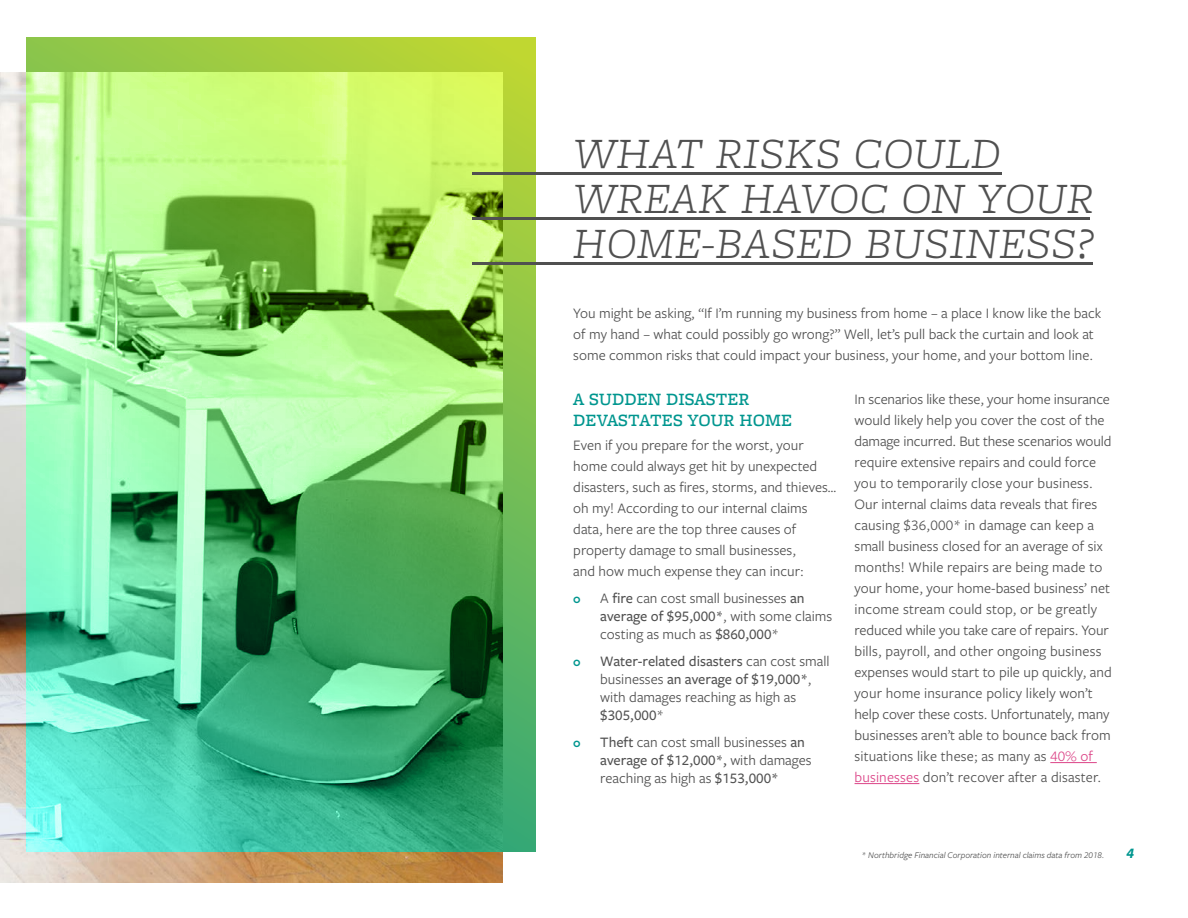
<style>
.page{position:relative;width:1188px;height:918px;background:#fff}
.page>*{position:absolute;margin:0;border:0;box-sizing:border-box;transform-origin:0 0}
.t1{font:italic 300 45px/45px "Freight Micro Pro";letter-spacing:.01em;color:#505050}
.t2{font:500 18px/21px "Freight Micro Pro";color:#00968f}
.t3{font:15px/21px "Freight Sans Pro";color:#505050}
.t4{font:italic 700 15px "Freight Sans Pro";color:#00968f}
.t5{font:italic 9px "Freight Sans Pro";color:#505050}
.s1{font-weight:500}
.s2{color:#dc4588}
</style>
<div class="page">
<img style="left:0;top:73px;width:502px;height:810px">
<img style="left:26px;top:38px;width:510px;height:813px">
<hr style="left:473px;top:262px;width:620px;height:3px;background:#505050">
<hr style="left:472px;top:217px;width:618px;height:3px;background:#505050">
<hr style="left:472px;top:172px;width:530px;height:3px;background:#505050">
<hr style="left:1050px;top:762px;width:47px;height:1px;background:#dc4588">
<hr style="left:855px;top:783px;width:64px;height:1px;background:#dc4588">
<h1 class="t1" style="left:573px;top:129px;width:522px">WHAT RISKS COULD<br>WREAK HAVOC ON YOUR<br>HOME-BASED BUSINESS?</h1>
<p class="t3" style="left:573px;top:302px;width:530px">You might be asking, “If I’m running my business from home – a place I know like the back of my hand – what could possibly go wrong?” Well, let’s pull back the curtain and look at some common risks that could impact your business, your home, and your bottom line.</p>
<p class="t2" style="left:573px;top:389px;width:221px">A SUDDEN DISASTER<br>DEVASTATES YOUR HOME</p>
<p class="t3" style="left:573px;top:434px;width:265px">Even if you prepare for the worst, your home could always get hit by unexpected disasters, such as fires, storms, and thieves… oh my! According to our internal claims data, here are the top three causes of property damage to small businesses,<br>and how much expense they can incur:</p>
<p class="t3" style="left:600px;top:589px;width:233px;line-height:18px">A <span class="s1">fire</span> can cost small businesses <span class="s1">an average of $95,000*</span>, with some claims costing as much as <span class="s1">$860,000</span>*</p>
<p class="t3" style="left:600px;top:652px;width:231px;line-height:18px"><span class="s1">Water-related disasters</span> can cost small businesses <span class="s1">an average of $19,000*</span>, with damages reaching as high as <span class="s1">$305,000</span>*</p>
<p class="t3" style="left:600px;top:733px;width:213px;line-height:18px"><span class="s1">Theft</span> can cost small businesses <span class="s1">an average of $12,000*,</span> with damages reaching as high as <span class="s1">$153,000*</span></p>
<p class="t3" style="left:855px;top:388px;width:259px">In scenarios like these, your home insurance would likely help you cover the cost of the damage incurred. But these scenarios would require extensive repairs and could force you to temporarily close your business.<br>Our internal claims data reveals that fires causing $36,000* in damage can keep a small business closed for an average of six months! While repairs are being made to your home, your home-based business’ net income stream could stop, or be greatly reduced while you take care of repairs. Your bills, payroll, and other ongoing business expenses would start to pile up quickly, and your home insurance policy likely won’t help cover these costs. Unfortunately, many businesses aren’t able to bounce back from situations like these; as many as <span class="s2">40% of businesses</span> don’t recover after a disaster.</p>
<p class="t5" style="left:862px;top:849px;width:244px">* Northbridge Financial Corporation internal claims data from 2018.</p>
<p class="t4" style="left:1126px;top:843px;width:9px">4</p>
</div>
